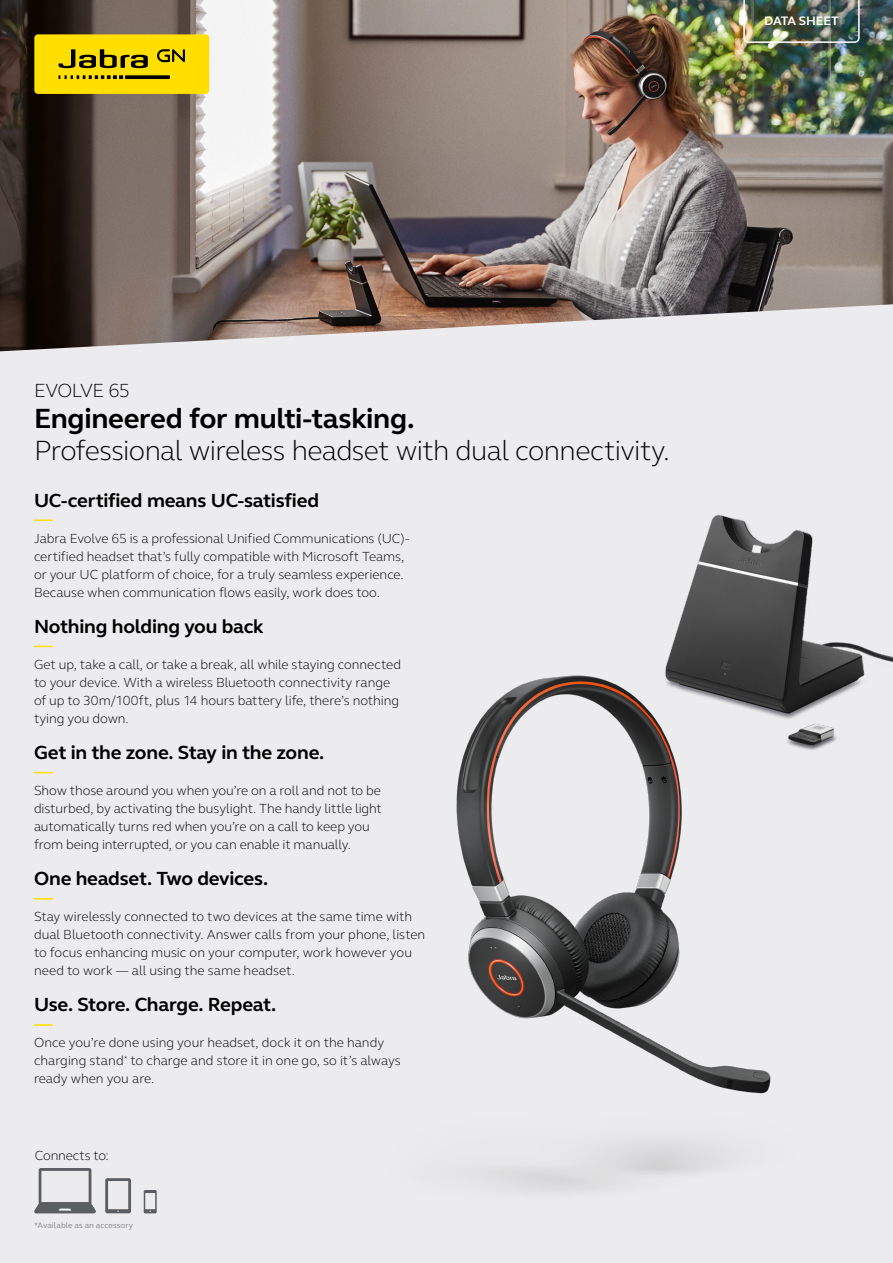
<style>
.page{position:relative;width:893px;height:1263px;background:#ecebed}
.page>*{position:absolute;margin:0;border:0;box-sizing:border-box;transform-origin:0 0}
.t1{font:300 28.5px "GN Elliot";letter-spacing:-.02em;color:#000}
.t2{font:700 28.5px "GN Elliot";letter-spacing:-.01em;color:#000}
.t3{font:700 19.5px "GN Elliot";letter-spacing:-.01em;color:#000}
.t4{font:300 19.5px "GN Elliot";letter-spacing:-.03em;color:#000}
.t5{font:300 13.5px/18px "GN Elliot";letter-spacing:-.005em;color:#000}
.t6{font:300 13.5px "FS Elliot Pro";letter-spacing:-.01em;color:#000}
.t7{font:700 12.6px "GN Elliot";color:#fff}
.t8{font:8.25px "GN Elliot";letter-spacing:.01em;color:#878787}
</style>
<div class="page">
<img style="left:0;top:0;width:893px;height:351px">
<svg style="left:34px;top:519px;width:19px;height:2px"></svg>
<svg style="left:34px;top:646px;width:19px;height:1px"></svg>
<svg style="left:34px;top:772px;width:19px;height:1px"></svg>
<svg style="left:34px;top:898px;width:19px;height:1px"></svg>
<svg style="left:34px;top:1024px;width:19px;height:2px"></svg>
<div style="left:34px;top:34px;width:175px;height:60px;background:#ffdf00;border-radius:4px"></div>
<svg style="left:59px;top:49px;width:89px;height:19px"></svg>
<svg style="left:59px;top:75px;width:64px;height:4px"></svg>
<svg style="left:125px;top:75px;width:45px;height:4px"></svg>
<svg style="left:157px;top:49px;width:28px;height:13px"></svg>
<img style="left:743px;top:0;width:117px;height:43px">
<svg style="left:144px;top:1190px;width:13px;height:23px"></svg>
<svg style="left:34px;top:1168px;width:62px;height:45px"></svg>
<svg style="left:105px;top:1178px;width:26px;height:35px"></svg>
<img style="left:446px;top:205px;width:447px;height:420px">
<img style="left:456px;top:625px;width:437px;height:566px">
<p class="t7" style="left:764px;top:13px;width:76px">DATA SHEET</p>
<h2 class="t4" style="left:34px;top:377px;width:98px">EVOLVE 65</h2>
<h1 class="t2" style="left:34px;top:400px;width:382px">Engineered for multi-tasking.</h1>
<h1 class="t1" style="left:34px;top:431px;width:637px">Professional wireless headset with dual connectivity.</h1>
<h2 class="t3" style="left:34px;top:487px;width:287px">UC-certified means UC-satisfied</h2>
<p class="t5" style="left:34px;top:529px;width:377px">Jabra Evolve 65 is a professional Unified Communications (UC)- certified headset that’s fully compatible with Microsoft Teams, or your UC platform of choice, for a truly seamless experience.<br>Because when communication flows easily, work does too.</p>
<h2 class="t3" style="left:34px;top:613px;width:231px">Nothing holding you back</h2>
<p class="t5" style="left:34px;top:655px;width:369px">Get up, take a call, or take a break, all while staying connected to your device. With a wireless Bluetooth connectivity range of up to 30m/100ft, plus 14 hours battery life, there’s nothing tying you down.</p>
<h2 class="t3" style="left:34px;top:739px;width:292px">Get in the zone. Stay in the zone.</h2>
<p class="t5" style="left:34px;top:781px;width:349px">Show those around you when you’re on a roll and not to be disturbed, by activating the busylight. The handy little light automatically turns red when you’re on a call to keep you from being interrupted, or you can enable it manually.</p>
<h2 class="t3" style="left:34px;top:866px;width:236px">One headset. Two devices.</h2>
<p class="t5" style="left:34px;top:907px;width:393px">Stay wirelessly connected to two devices at the same time with dual Bluetooth connectivity. Answer calls from your phone, listen to focus enhancing music on your computer, work however you need to work — all using the same headset.</p>
<h2 class="t3" style="left:34px;top:992px;width:244px">Use. Store. Charge. Repeat.</h2>
<p class="t5" style="left:34px;top:1033px;width:368px">Once you’re done using your headset, dock it on the handy charging stand<sup>*</sup> to charge and store it in one go, so it’s always ready when you are.</p>
<p class="t6" style="left:35px;top:1146px;width:76px">Connects to:</p>
<p class="t8" style="left:34px;top:1220px;width:101px">*Available as an accessory</p>
</div>
